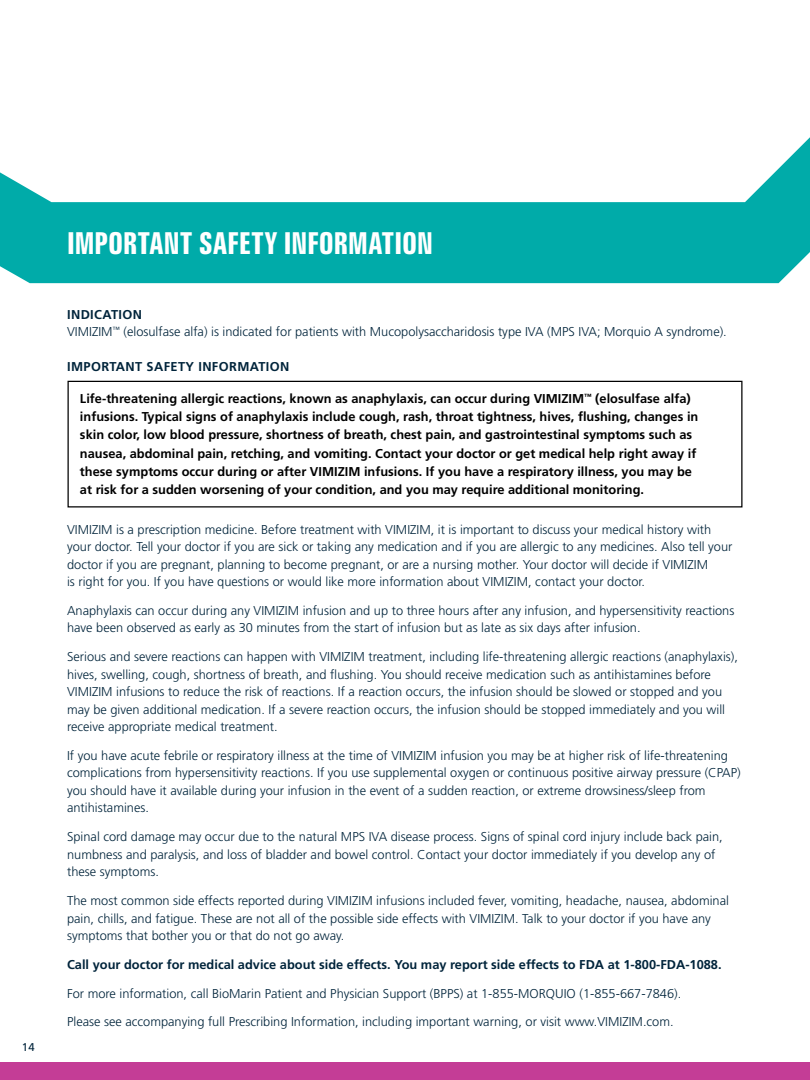
<style>
.page{position:relative;width:810px;height:1080px;background:#fff}
.page>*{position:absolute;margin:0;border:0;box-sizing:border-box;transform-origin:0 0}
.t1{font:700 extra-condensed 30.25px "Zurich BT";color:#fff}
.t2{font:300 12.75px/17.5px "Frutiger";color:#00243b}
.t3{font:700 12.75px/18.1px "Frutiger";color:#000}
.t4{font:700 12.75px "Frutiger";color:#00243b}
.t5{font:700 12.75px "Frutiger";letter-spacing:.03em;color:#00243b}
.t6{font:11.25px "Frutiger";color:#00243b}
.s1{font-weight:700}
</style>
<div class="page">
<div style="left:0;top:1063px;width:810px;height:17px;background:#c43d96"></div>
<svg style="left:0;top:137px;width:810px;height:146px;fill:#00aba9"></svg>
<div style="left:68px;top:381px;width:674px;height:127px;border:1px solid #000"></div>
<p class="t6" style="left:22px;top:1040px;width:15px">14</p>
<p class="t1" style="left:67px;top:226px;width:367px">IMPORTANT SAFETY INFORMATION</p>
<p class="t2" style="left:67px;top:306px;width:661px"><span class="s1">Indication<br></span>VIMIZIM<sup>™</sup> (elosulfase alfa) is indicated for patients with Mucopolysaccharidosis type IVA (MPS IVA; Morquio A syndrome).</p>
<p class="t4" style="left:67px;top:359px;width:14px">Important</p>
<p class="t5" style="left:147px;top:359px;width:82px">Safety Information</p>
<p class="t3" style="left:80px;top:390px;width:620px">Life-threatening allergic reactions, known as anaphylaxis, can occur during VIMIZIM<sup>™</sup> (elosulfase alfa) infusions. Typical signs of anaphylaxis include cough, rash, throat tightness, hives, flushing, changes in skin color, low blood pressure, shortness of breath, chest pain, and gastrointestinal symptoms such as nausea, abdominal pain, retching, and vomiting. Contact your doctor or get medical help right away if these symptoms occur during or after VIMIZIM infusions. If you have a respiratory illness, you may be at risk for a sudden worsening of your condition, and you may require additional monitoring.</p>
<p class="t2" style="left:67px;top:521px;width:667px">VIMIZIM is a prescription medicine. Before treatment with VIMIZIM, it is important to discuss your medical history with your doctor. Tell your doctor if you are sick or taking any medication and if you are allergic to any medicines. Also tell your doctor if you are pregnant, planning to become pregnant, or are a nursing mother. Your doctor will decide if VIMIZIM<br>is right for you. If you have questions or would like more information about VIMIZIM, contact your doctor.</p>
<p class="t2" style="left:67px;top:602px;width:669px">Anaphylaxis can occur during any VIMIZIM infusion and up to three hours after any infusion, and hypersensitivity reactions have been observed as early as 30 minutes from the start of infusion but as late as six days after infusion.</p>
<p class="t2" style="left:67px;top:648px;width:672px">Serious and severe reactions can happen with VIMIZIM treatment, including life-threatening allergic reactions (anaphylaxis), hives, swelling, cough, shortness of breath, and flushing. You should receive medication such as antihistamines before VIMIZIM infusions to reduce the risk of reactions. If a reaction occurs, the infusion should be slowed or stopped and you may be given additional medication. If a severe reaction occurs, the infusion should be stopped immediately and you will receive appropriate medical treatment.</p>
<p class="t2" style="left:67px;top:747px;width:675px">If you have acute febrile or respiratory illness at the time of VIMIZIM infusion you may be at higher risk of life-threatening complications from hypersensitivity reactions. If you use supplemental oxygen or continuous positive airway pressure (CPAP) you should have it available during your infusion in the event of a sudden reaction, or extreme drowsiness/sleep from antihistamines.</p>
<p class="t2" style="left:67px;top:828px;width:657px">Spinal cord damage may occur due to the natural MPS IVA disease process. Signs of spinal cord injury include back pain, numbness and paralysis, and loss of bladder and bowel control. Contact your doctor immediately if you develop any of these symptoms.</p>
<p class="t2" style="left:67px;top:892px;width:663px">The most common side effects reported during VIMIZIM infusions included fever, vomiting, headache, nausea, abdominal pain, chills, and fatigue. These are not all of the possible side effects with VIMIZIM. Talk to your doctor if you have any symptoms that bother you or that do not go away.</p>
<p class="t4" style="left:67px;top:957px;width:656px">Call your doctor for medical advice about side effects. You may report side effects to FDA at 1-800-FDA-1088.</p>
<p class="t2" style="left:67px;top:984px;width:616px">For more information, call BioMarin Patient and Physician Support (BPPS) at 1-855-MORQUIO (1-855-667-7846).</p>
<p class="t2" style="left:67px;top:1013px;width:608px">Please see accompanying full Prescribing Information, including important warning, or visit www.VIMIZIM.com.</p>
</div>
